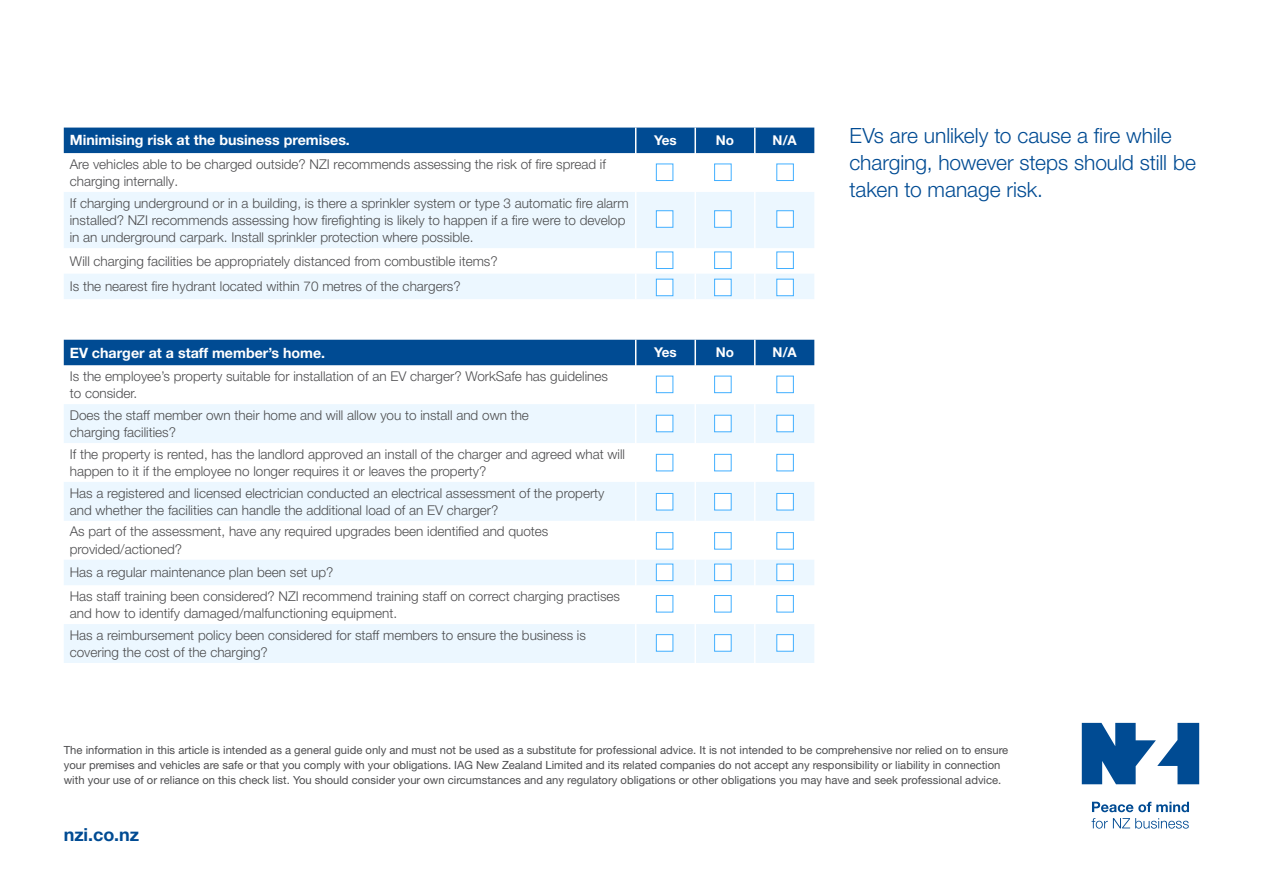
<style>
.page{position:relative;width:1263px;height:893px;background:#fff}
.page>*{position:absolute;margin:0;border:0;box-sizing:border-box;transform-origin:0 0}
.t1{font:300 21px/27px "Helvetica Neue LT Pro";letter-spacing:-.005em;color:#004b93}
.t2{font:700 18px "Helvetica Neue LT Pro";letter-spacing:-.005em;color:#004b93}
.t3{font:700 14.25px "Helvetica Neue LT Pro";color:#fff}
.t4{font:300 13.5px/17.2px "Helvetica Neue LT Pro";color:#4d4d4f}
.t5{font:700 13.5px "Helvetica Neue LT Pro";color:#fff}
.t6{font:11.25px/15px "Helvetica Neue LT Pro";color:#4d4d4f}
</style>
<div class="page">
<svg style="left:64px;top:192px;width:750px;height:107px;fill:#ecf7ff"></svg>
<hr style="left:635px;top:192px;width:1px;height:56px;background:#fff">
<svg style="left:635px;top:248px;width:1px;height:51px"></svg>
<div style="left:64px;top:128px;width:750px;height:25px;background:#004b93"></div>
<hr style="left:694px;top:192px;width:2px;height:56px;background:#fff">
<hr style="left:754px;top:192px;width:1px;height:56px;background:#fff">
<hr style="left:694px;top:248px;width:2px;height:26px;background:#fff">
<hr style="left:694px;top:274px;width:2px;height:25px;background:#fff">
<svg style="left:754px;top:248px;width:1px;height:51px"></svg>
<svg style="left:64px;top:404px;width:750px;height:259px;fill:#ecf7ff"></svg>
<hr style="left:635px;top:404px;width:1px;height:39px;background:#fff">
<hr style="left:635px;top:443px;width:1px;height:39px;background:#fff">
<hr style="left:635px;top:482px;width:1px;height:39px;background:#fff">
<hr style="left:635px;top:521px;width:1px;height:39px;background:#fff">
<svg style="left:635px;top:560px;width:1px;height:25px"></svg>
<hr style="left:635px;top:585px;width:1px;height:39px;background:#fff">
<hr style="left:635px;top:624px;width:1px;height:39px;background:#fff">
<div style="left:64px;top:340px;width:750px;height:25px;background:#004b93"></div>
<hr style="left:694px;top:404px;width:2px;height:39px;background:#fff">
<hr style="left:754px;top:404px;width:1px;height:39px;background:#fff">
<hr style="left:694px;top:443px;width:2px;height:39px;background:#fff">
<hr style="left:754px;top:443px;width:1px;height:39px;background:#fff">
<hr style="left:694px;top:482px;width:2px;height:39px;background:#fff">
<hr style="left:754px;top:482px;width:1px;height:39px;background:#fff">
<hr style="left:694px;top:521px;width:2px;height:39px;background:#fff">
<hr style="left:754px;top:521px;width:1px;height:39px;background:#fff">
<hr style="left:694px;top:560px;width:2px;height:25px;background:#fff">
<svg style="left:754px;top:560px;width:1px;height:25px"></svg>
<hr style="left:694px;top:585px;width:2px;height:39px;background:#fff">
<hr style="left:754px;top:585px;width:1px;height:39px;background:#fff">
<hr style="left:694px;top:624px;width:2px;height:39px;background:#fff">
<hr style="left:754px;top:624px;width:1px;height:39px;background:#fff">
<svg style="left:1082px;top:723px;width:117px;height:61px"></svg>
<svg style="left:1092px;top:802px;width:97px;height:10px"></svg>
<svg style="left:1091px;top:818px;width:98px;height:11px"></svg>
<svg style="left:714px;top:634px;width:17px;height:18px"></svg>
<svg style="left:714px;top:595px;width:17px;height:17px"></svg>
<svg style="left:714px;top:564px;width:17px;height:17px"></svg>
<svg style="left:714px;top:532px;width:17px;height:17px"></svg>
<svg style="left:714px;top:493px;width:17px;height:17px"></svg>
<svg style="left:714px;top:454px;width:17px;height:17px"></svg>
<svg style="left:714px;top:415px;width:17px;height:17px"></svg>
<svg style="left:714px;top:376px;width:17px;height:17px"></svg>
<svg style="left:714px;top:279px;width:17px;height:17px"></svg>
<svg style="left:714px;top:252px;width:17px;height:17px"></svg>
<svg style="left:714px;top:210px;width:17px;height:18px"></svg>
<svg style="left:714px;top:164px;width:17px;height:17px"></svg>
<svg style="left:776px;top:634px;width:18px;height:18px"></svg>
<svg style="left:776px;top:595px;width:18px;height:17px"></svg>
<svg style="left:776px;top:564px;width:18px;height:17px"></svg>
<svg style="left:776px;top:532px;width:18px;height:17px"></svg>
<svg style="left:776px;top:493px;width:18px;height:17px"></svg>
<svg style="left:776px;top:454px;width:18px;height:17px"></svg>
<svg style="left:776px;top:415px;width:18px;height:17px"></svg>
<svg style="left:776px;top:376px;width:18px;height:17px"></svg>
<svg style="left:776px;top:279px;width:18px;height:17px"></svg>
<svg style="left:776px;top:252px;width:18px;height:17px"></svg>
<svg style="left:776px;top:210px;width:18px;height:18px"></svg>
<svg style="left:776px;top:164px;width:18px;height:17px"></svg>
<svg style="left:656px;top:634px;width:17px;height:18px"></svg>
<svg style="left:656px;top:595px;width:17px;height:17px"></svg>
<svg style="left:656px;top:564px;width:17px;height:17px"></svg>
<svg style="left:656px;top:532px;width:17px;height:17px"></svg>
<svg style="left:656px;top:493px;width:17px;height:17px"></svg>
<svg style="left:656px;top:454px;width:17px;height:17px"></svg>
<svg style="left:656px;top:415px;width:17px;height:17px"></svg>
<svg style="left:656px;top:376px;width:17px;height:17px"></svg>
<svg style="left:656px;top:279px;width:17px;height:17px"></svg>
<svg style="left:656px;top:252px;width:17px;height:17px"></svg>
<svg style="left:656px;top:210px;width:17px;height:18px"></svg>
<svg style="left:656px;top:164px;width:17px;height:17px"></svg>
<p class="t3" style="left:70px;top:132px;width:282px">Minimising risk at the business premises.</p>
<p class="t5" style="left:654px;top:132px;width:24px">Yes</p>
<p class="t5" style="left:716px;top:132px;width:20px">No</p>
<p class="t5" style="left:772px;top:132px;width:26px">N/A</p>
<p class="t4" style="left:70px;top:155px;width:538px">Are vehicles able to be charged outside? NZI recommends assessing the risk of fire spread if charging internally.</p>
<p class="t4" style="left:70px;top:194px;width:560px">If charging underground or in a building, is there a sprinkler system or type 3 automatic fire alarm installed? NZI recommends assessing how firefighting is likely to happen if a fire were to develop in an underground carpark. Install sprinkler protection where possible.</p>
<p class="t4" style="left:70px;top:248px;width:429px;line-height:25.5px">Will charging facilities be appropriately distanced from combustible items?<br>Is the nearest fire hydrant located within 70 metres of the chargers?</p>
<p class="t3" style="left:70px;top:344px;width:257px">EV charger at a staff member’s home.</p>
<p class="t5" style="left:654px;top:344px;width:24px">Yes</p>
<p class="t5" style="left:716px;top:344px;width:20px">No</p>
<p class="t5" style="left:772px;top:344px;width:26px">N/A</p>
<p class="t4" style="left:70px;top:367px;width:540px">Is the employee’s property suitable for installation of an EV charger? WorkSafe has guidelines to consider.</p>
<p class="t4" style="left:70px;top:406px;width:461px">Does the staff member own their home and will allow you to install and own the charging facilities?</p>
<p class="t4" style="left:70px;top:445px;width:557px">If the property is rented, has the landlord approved an install of the charger and agreed what will happen to it if the employee no longer requires it or leaves the property?</p>
<p class="t4" style="left:70px;top:484px;width:536px">Has a registered and licensed electrician conducted an electrical assessment of the property and whether the facilities can handle the additional load of an EV charger?</p>
<p class="t4" style="left:70px;top:523px;width:480px">As part of the assessment, have any required upgrades been identified and quotes provided/actioned?</p>
<p class="t4" style="left:70px;top:560px;width:552px;line-height:23.5px">Has a regular maintenance plan been set up?<br>Has staff training been considered? NZI recommend training staff on correct charging practises</p>
<p class="t4" style="left:70px;top:602px;width:518px;line-height:21.6px">and how to identify damaged/malfunctioning equipment.<br>Has a reimbursement policy been considered for staff members to ensure the business is</p>
<p class="t4" style="left:70px;top:643px;width:200px">covering the cost of the charging?</p>
<h1 class="t1" style="left:849px;top:121px;width:348px">EVs are unlikely to cause a fire while charging, however steps should still be taken to manage risk.</h1>
<p class="t6" style="left:64px;top:742px;width:946px">The information in this article is intended as a general guide only and must not be used as a substitute for professional advice. It is not intended to be comprehensive nor relied on to ensure your premises and vehicles are safe or that you comply with your obligations. IAG New Zealand Limited and its related companies do not accept any responsibility or liability in connection with your use of or reliance on this check list. You should consider your own circumstances and any regulatory obligations or other obligations you may have and seek professional advice.</p>
<h2 class="t2" style="left:64px;top:824px;width:77px">nzi.co.nz</h2>
</div>
